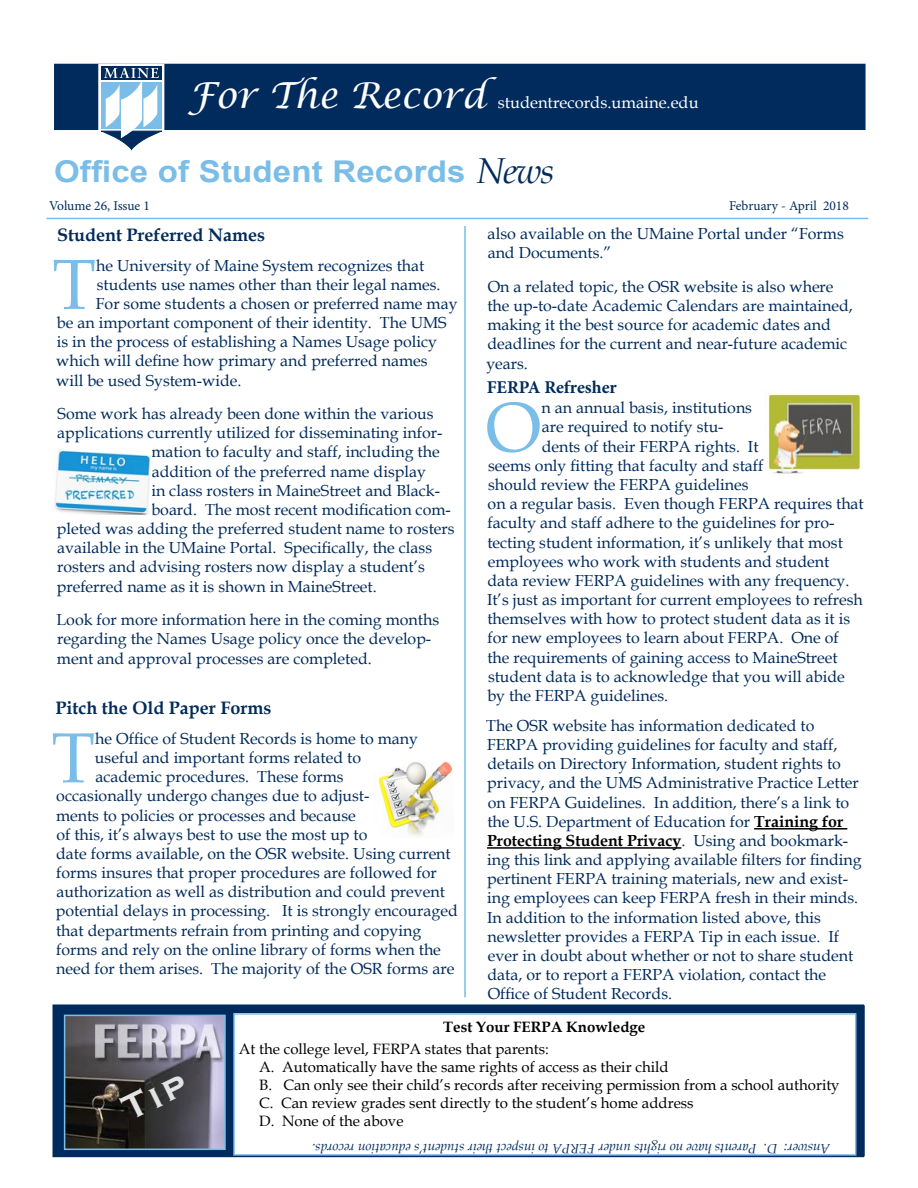
<style>
.page{position:relative;width:918px;height:1188px;background:#fff}
.page>*{position:absolute;margin:0;border:0;box-sizing:border-box;transform-origin:0 0}
.t1{font:70.95px "Book Antiqua";color:#79bde8}
.t2{font:700 30px "Arial";letter-spacing:.005em;color:#79bde8;scale:1.1 1}
.t3{font:700 18px "Book Antiqua";color:#002b5c}
.t4{font:700 18px "Minion Pro";color:#002b5c}
.t5{font:16.5px "Book Antiqua";color:#fff}
.t6{font:16.2px "Book Antiqua";color:#002b5c}
.t7{font:15.9px/19.2px "Book Antiqua";color:#002b5c}
.t8{font:15px/18px "Book Antiqua";color:#000}
.t9{font:700 15px "Book Antiqua";color:#000}
.t10{font:italic 13.5px "Book Antiqua";color:#002b5c}
.t11{font:13.5px "Minion Pro";letter-spacing:-.005em;color:#002b5c}
.s1{font-family:"Lucida Calligraphy";font-style:italic;font-size:36px}
.s2{font-family:"Book Antiqua";font-weight:400;font-style:italic;font-size:36px;color:#002b5c}
.s3{font-size:15.9px}
.s4{font-size:16.2px}
.s5{font-weight:700;color:#000}
</style>
<div class="page">
<div style="left:54px;top:1005px;width:811px;height:151px;background:#002b5c;border:2px solid #002b5c"></div>
<div style="left:54px;top:64px;width:812px;height:66px;background:#002b5c"></div>
<svg style="left:98px;top:64px;width:66px;height:86px"></svg>
<hr style="left:464px;top:226px;width:2px;height:771px;background:#79bde8">
<div style="left:52px;top:1004px;width:812px;height:153px;border:2px solid #002b5c"></div>
<img style="left:67px;top:1018px;width:156px;height:129px">
<div style="left:64px;top:1015px;width:162px;height:135px;border:2px solid #79bde8"></div>
<hr style="left:46px;top:218px;width:822px;height:1px;background:#79bde8">
<div style="left:234px;top:1014px;width:622px;height:141px;background:#fff"></div>
<div style="left:233px;top:1013px;width:623px;height:143px;border:2px solid #79bde8"></div>
<img style="left:52px;top:450px;width:99px;height:64px">
<hr style="left:754px;top:828px;width:93px;height:2px;background:#000">
<hr style="left:487px;top:847px;width:194px;height:2px;background:#000">
<img style="left:378px;top:762px;width:75px;height:75px">
<img style="left:768px;top:393px;width:93px;height:81px">
<svg style="left:119px;top:1075px;width:70px;height:46px;background:#312f2f"></svg>
<p class="t5" style="left:188px;top:91px;width:512px"><span class="s1">For The Record</span> studentrecords.umaine.edu</p>
<h2 class="t2" style="left:54px;top:151px;width:456px">Office of Student Records <span class="s2">News</span></h2>
<p class="t11" style="left:49px;top:196px;width:102px">Volume 26, Issue 1</p>
<p class="t11" style="left:729px;top:196px;width:121px">February - April 2018</p>
<p class="t3" style="left:57px;top:222px;width:209px">Student Preferred Names</p>
<h1 class="t1" style="left:53px;top:235px;width:45px">T</h1>
<p class="t7" style="left:96px;top:255px;width:330px">he University of Maine System recognizes that</p>
<p class="t7" style="left:97px;top:274px;width:345px">students use names other than their legal names.</p>
<p class="t7" style="left:96px;top:293px;width:363px">For some students a chosen or preferred name may</p>
<p class="t7" style="left:57px;top:313px;width:391px">be an important component of their identity. The UMS</p>
<p class="t7" style="left:57px;top:332px;width:382px">is in the process of establishing a Names Usage policy</p>
<p class="t7" style="left:56px;top:351px;width:373px">which will define how primary and preferred names</p>
<p class="t7" style="left:56px;top:370px;width:187px">will be used System-wide.</p>
<p class="t7" style="left:58px;top:404px;width:377px">Some work has already been done within the various</p>
<p class="t7" style="left:57px;top:423px;width:387px">applications currently utilized for disseminating infor-</p>
<p class="t7" style="left:151px;top:442px;width:290px">mation to faculty and staff, including the</p>
<p class="t7" style="left:152px;top:461px;width:276px">addition of the preferred name display</p>
<p class="t7" style="left:151px;top:480px;width:290px">in class rosters in MaineStreet and Black-</p>
<p class="t7" style="left:151px;top:500px;width:301px">board. The most recent modification com-</p>
<p class="t7" style="left:57px;top:519px;width:399px">pleted was adding the preferred student name to rosters</p>
<p class="t7" style="left:57px;top:538px;width:376px">available in the UMaine Portal. Specifically, the class</p>
<p class="t7" style="left:57px;top:557px;width:369px">rosters and advising rosters now display a student’s</p>
<p class="t7" style="left:57px;top:576px;width:322px">preferred name as it is shown in MaineStreet.</p>
<p class="t7" style="left:57px;top:610px;width:384px">Look for more information here in the coming months regarding the Names Usage policy once the develop&shy;ment and approval processes are completed.</p>
<p class="t3" style="left:55px;top:696px;width:217px">Pitch the Old Paper Forms</p>
<h1 class="t1" style="left:52px;top:709px;width:45px">T</h1>
<p class="t7" style="left:95px;top:729px;width:324px">he Office of Student Records is home to many</p>
<p class="t7" style="left:95px;top:748px;width:268px">useful and important forms related to</p>
<p class="t7" style="left:96px;top:767px;width:250px">academic procedures. These forms</p>
<p class="t7" style="left:56px;top:786px;width:315px">occasionally undergo changes due to adjust-</p>
<p class="t7" style="left:56px;top:805px;width:301px">ments to policies or processes and because</p>
<p class="t7" style="left:56px;top:824px;width:313px">of this, it’s always best to use the most up to</p>
<p class="t7" style="left:56px;top:844px;width:396px">date forms available, on the OSR website. Using current</p>
<p class="t7" style="left:56px;top:863px;width:382px">forms insures that proper procedures are followed for</p>
<p class="t7" style="left:56px;top:882px;width:390px">authorization as well as distribution and could prevent</p>
<p class="t7" style="left:56px;top:901px;width:404px">potential delays in processing. It is strongly encouraged</p>
<p class="t7" style="left:56px;top:920px;width:367px">that departments refrain from printing and copying</p>
<p class="t7" style="left:56px;top:939px;width:386px">forms and rely on the online library of forms when the</p>
<p class="t6" style="left:56px;top:957px;width:400px"><span class="s3">need for them arises. The</span> majority of the OSR forms are</p>
<p class="t7" style="left:488px;top:224px;width:358px"><span class="s4">also available on the</span> UMaine Portal under “Forms and Documents.”</p>
<p class="t7" style="left:486px;top:277px;width:368px">On a related topic, the OSR website is also where the up-to-date Academic Calendars are maintained, making it the best source for academic dates and deadlines for the current and near-future academic years.</p>
<p class="t4" style="left:487px;top:374px;width:132px">FERPA Refresher</p>
<h1 class="t1" style="left:486px;top:378px;width:57px">O</h1>
<p class="t7" style="left:542px;top:398px;width:212px">n an annual basis, institutions</p>
<p class="t7" style="left:542px;top:417px;width:183px">are required to notify stu-</p>
<p class="t7" style="left:542px;top:436px;width:218px">dents of their FERPA rights. It</p>
<p class="t7" style="left:488px;top:455px;width:277px">seems only fitting that faculty and staff</p>
<p class="t7" style="left:488px;top:475px;width:262px">should review the FERPA guidelines</p>
<p class="t7" style="left:488px;top:494px;width:378px">on a regular basis. Even though FERPA requires that</p>
<p class="t7" style="left:488px;top:513px;width:349px">faculty and staff adhere to the guidelines for pro-</p>
<p class="t7" style="left:487px;top:532px;width:357px">tecting student information, it’s unlikely that most</p>
<p class="t7" style="left:488px;top:551px;width:343px">employees who work with students and student</p>
<p class="t7" style="left:488px;top:570px;width:363px">data review FERPA guidelines with any frequency.</p>
<p class="t7" style="left:487px;top:590px;width:377px">It’s just as important for current employees to refresh</p>
<p class="t7" style="left:487px;top:609px;width:364px">themselves with how to protect student data as it is</p>
<p class="t7" style="left:488px;top:628px;width:353px">for new employees to learn about FERPA. One of</p>
<p class="t7" style="left:487px;top:647px;width:352px">the requirements of gaining access to MaineStreet</p>
<p class="t7" style="left:488px;top:666px;width:358px">student data is to acknowledge that you will abide</p>
<p class="t7" style="left:487px;top:686px;width:182px">by the FERPA guidelines.</p>
<p class="t7" style="left:486px;top:715px;width:377px">The OSR website has information dedicated to FERPA providing guidelines for faculty and staff, details on Directory Information, student rights to privacy, and the UMS Administrative Practice Letter on FERPA Guidelines. In addition, there’s a link to the U.S. Department of Education for <span class="s5">Training for Protecting Student Privacy</span>. Using and bookmark&shy;ing this link and applying available filters for finding pertinent FERPA training materials, new and exist&shy;ing employees can keep FERPA fresh in their minds.<br>In addition to the information listed above, this newsletter provides a FERPA Tip in each issue. If ever in doubt about whether or not to share student data, or to report a FERPA violation, contact the Office of Student Records.</p>
<p class="t9" style="left:443px;top:1017px;width:204px">Test Your FERPA Knowledge</p>
<p class="t8" style="left:259px;top:1039px;width:582px;text-indent:-20px">At the college level, FERPA states that parents:<br>A. Automatically have the same rights of access as their child<br>B. Can only see their child’s records after receiving permission from a school authority C. Can review grades sent directly to the student’s home address<br>D. None of the above</p>
<p class="t10" style="left:830px;top:1158px;width:520px;rotate:-180deg">Answer: D. Parents have no rights under FERPA to inspect their student’s education records.</p>
</div>
